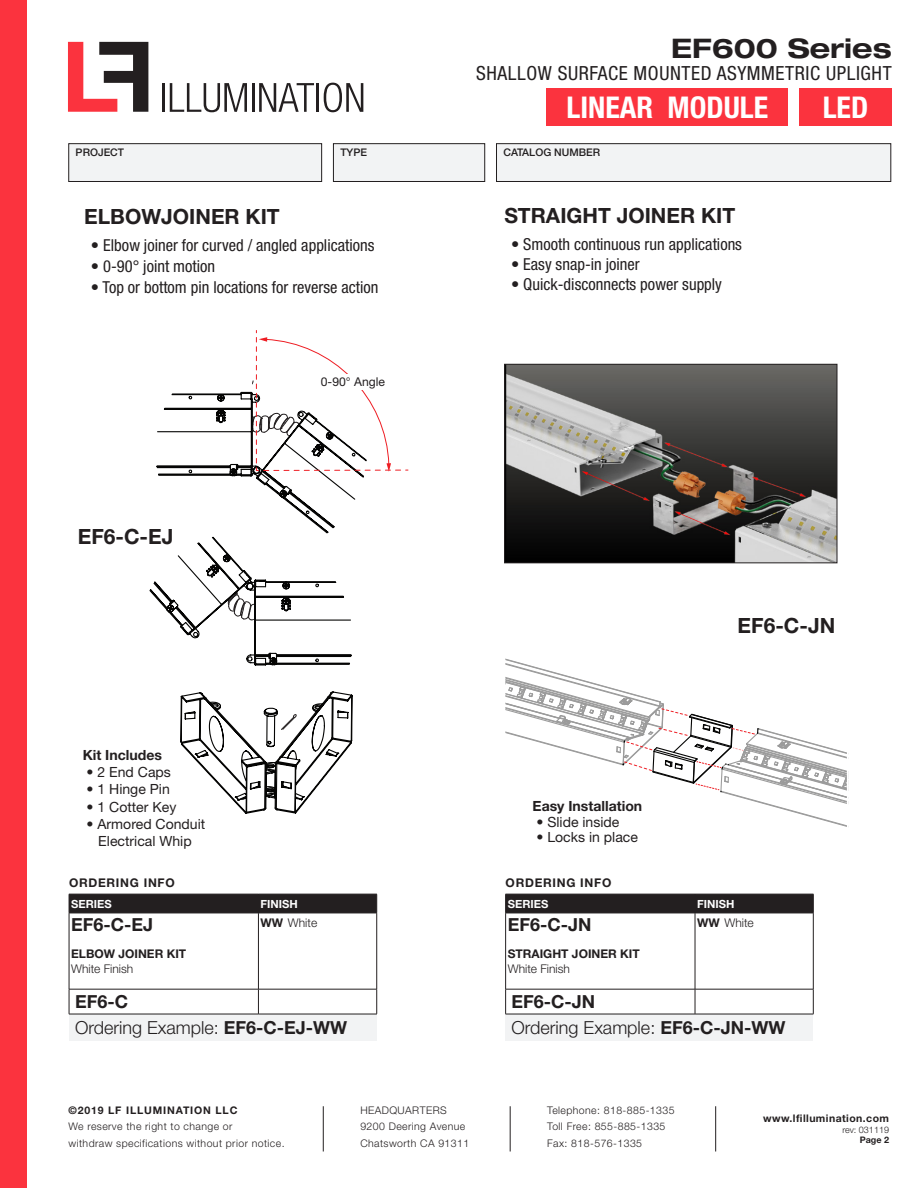
<style>
.page{position:relative;width:918px;height:1188px;background:#fff}
.page>*{position:absolute;margin:0;border:0;box-sizing:border-box;transform-origin:0 0}
.t1{font:700 condensed 30px "Helvetica Neue LT Std";color:#fff}
.t2{font:700 expanded 27px "Helvetica Neue LT Std";color:#231f20}
.t3{font:700 21px "Helvetica Neue LT Std";color:#231f20}
.t4{font:condensed 19.5px "Helvetica Neue LT Std";letter-spacing:.03em;color:#231f20}
.t5{font:300 18px "Helvetica Neue LT Std";color:#231f20}
.t6{font:700 18px "Helvetica Neue LT Std";color:#231f20}
.t7{font:condensed 16.5px "Helvetica Neue LT Std";color:#231f20}
.t8{font:14.1px/17.1px "Helvetica Neue LT Std";color:#231f20;text-align:center}
.t9{font:700 14.1px "Helvetica Neue LT Std";color:#231f20}
.t10{font:12.15px "Helvetica Neue LT Std";color:#231f20}
.t11{font:300 12px "Helvetica Neue LT Std";color:#231f20}
.t12{font:700 12px "Helvetica Neue LT Std";color:#231f20}
.t13{font:700 12px "Helvetica Neue LT Std";letter-spacing:.06em;color:#231f20}
.t14{font:700 11.25px "Helvetica Neue LT Std";color:#fff}
.t15{font:300 10.5px "Helvetica Neue LT Std";letter-spacing:.04em;color:#231f20}
.t16{font:500 10.5px "Helvetica Neue LT Std";color:#231f20}
.t17{font:700 10.5px "Helvetica Neue LT Std";letter-spacing:.08em;color:#231f20}
.t18{font:700 10.5px "Helvetica Neue LT Std";letter-spacing:.04em;color:#231f20}
.t19{font:300 9px "Helvetica Neue LT Std";color:#231f20}
.t20{font:700 9px "Helvetica Neue LT Std";color:#231f20}
.s1{font-weight:700}
</style>
<div class="page">
<svg style="left:180px;top:691px;width:173px;height:123px"></svg>
<svg style="left:505px;top:658px;width:344px;height:236px"></svg>
<svg style="left:149px;top:330px;width:259px;height:336px"></svg>
<div style="left:0;top:0;width:27px;height:1188px;background:#fb333e"></div>
<hr style="left:323px;top:1106px;width:1px;height:45px;background:#231f20">
<hr style="left:510px;top:1106px;width:1px;height:45px;background:#231f20">
<hr style="left:715px;top:1106px;width:1px;height:45px;background:#231f20">
<div style="left:497px;top:144px;width:394px;height:37px;background:#f2f3f4"></div>
<div style="left:496px;top:143px;width:395px;height:39px;border:1px solid #231f20"></div>
<div style="left:333px;top:144px;width:152px;height:37px;background:#f2f3f4"></div>
<div style="left:333px;top:143px;width:152px;height:39px;border:1px solid #231f20"></div>
<div style="left:69px;top:144px;width:253px;height:37px;background:#f2f3f4"></div>
<div style="left:69px;top:143px;width:253px;height:39px;border:1px solid #231f20"></div>
<hr style="left:163px;top:83px;width:2px;height:29px;background:#231f20">
<svg style="left:170px;top:83px;width:77px;height:29px"></svg>
<hr style="left:252px;top:83px;width:2px;height:29px;background:#231f20">
<svg style="left:259px;top:83px;width:55px;height:29px"></svg>
<hr style="left:317px;top:83px;width:2px;height:29px;background:#231f20">
<svg style="left:324px;top:83px;width:39px;height:29px"></svg>
<svg style="left:68px;top:42px;width:80px;height:70px"></svg>
<div style="left:546px;top:88px;width:242px;height:38px;background:#fb333e"></div>
<div style="left:799px;top:88px;width:93px;height:38px;background:#fb333e"></div>
<div style="left:69px;top:1014px;width:308px;height:27px;background:#f2f3f4"></div>
<div style="left:69px;top:894px;width:308px;height:19px;background:#231f20"></div>
<hr style="left:69px;top:913px;width:189px;height:1px;background:#231f20">
<hr style="left:69px;top:913px;width:1px;height:76px;background:#231f20">
<hr style="left:258px;top:913px;width:119px;height:1px;background:#231f20">
<hr style="left:258px;top:913px;width:1px;height:76px;background:#231f20">
<hr style="left:376px;top:913px;width:1px;height:76px;background:#231f20">
<hr style="left:69px;top:989px;width:189px;height:1px;background:#231f20">
<svg style="left:69px;top:989px;width:1px;height:25px"></svg>
<hr style="left:258px;top:989px;width:119px;height:1px;background:#231f20">
<svg style="left:258px;top:989px;width:1px;height:25px"></svg>
<svg style="left:376px;top:989px;width:1px;height:25px"></svg>
<hr style="left:69px;top:1014px;width:189px;height:1px;background:#231f20">
<hr style="left:258px;top:1014px;width:119px;height:1px;background:#231f20">
<div style="left:506px;top:1014px;width:307px;height:27px;background:#f2f3f4"></div>
<div style="left:505px;top:894px;width:309px;height:19px;background:#231f20"></div>
<hr style="left:505px;top:913px;width:190px;height:1px;background:#231f20">
<hr style="left:505px;top:913px;width:1px;height:76px;background:#231f20">
<hr style="left:695px;top:913px;width:118px;height:1px;background:#231f20">
<hr style="left:695px;top:913px;width:1px;height:76px;background:#231f20">
<hr style="left:813px;top:913px;width:1px;height:76px;background:#231f20">
<hr style="left:505px;top:989px;width:190px;height:1px;background:#231f20">
<svg style="left:505px;top:989px;width:1px;height:25px"></svg>
<hr style="left:695px;top:989px;width:118px;height:1px;background:#231f20">
<svg style="left:695px;top:989px;width:1px;height:25px"></svg>
<svg style="left:813px;top:989px;width:1px;height:25px"></svg>
<hr style="left:505px;top:1014px;width:190px;height:1px;background:#231f20">
<hr style="left:695px;top:1014px;width:118px;height:1px;background:#231f20">
<img style="left:506px;top:366px;width:329px;height:195px">
<div style="left:504px;top:364px;width:333px;height:199px;border:1px solid #231f20"></div>
<p class="t2" style="left:671px;top:31px;width:222px">EF600 Series</p>
<p class="t4" style="left:476px;top:62px;width:417px">SHALLOW SURFACE MOUNTED ASYMMETRIC UPLIGHT</p>
<p class="t1" style="left:567px;top:89px;width:203px">LINEAR MODULE</p>
<p class="t1" style="left:823px;top:89px;width:47px">LED</p>
<p class="t16" style="left:76px;top:146px;width:50px">PROJECT</p>
<p class="t16" style="left:340px;top:146px;width:28px">TYPE</p>
<p class="t16" style="left:503px;top:146px;width:98px">CATALOG NUMBER</p>
<p class="t3" style="left:84px;top:203px;width:197px">ELBOWJOINER KIT</p>
<p class="t7" style="left:91px;top:236px;width:285px">• Elbow joiner for curved / angled applications</p>
<p class="t7" style="left:91px;top:257px;width:126px">• 0-90° joint motion</p>
<p class="t7" style="left:91px;top:278px;width:289px">• Top or bottom pin locations for reverse action</p>
<p class="t10" style="left:321px;top:375px;width:66px">0-90° Angle</p>
<p class="t3" style="left:504px;top:203px;width:232px">STRAIGHT JOINER KIT</p>
<p class="t7" style="left:511px;top:235px;width:232px">• Smooth continuous run applications</p>
<p class="t7" style="left:511px;top:255px;width:130px">• Easy snap-in joiner</p>
<p class="t7" style="left:511px;top:275px;width:212px">• Quick-disconnects power supply</p>
<p class="t3" style="left:78px;top:523px;width:97px">EF6-C-EJ</p>
<p class="t3" style="left:738px;top:613px;width:99px">EF6-C-JN</p>
<p class="t9" style="left:83px;top:746px;width:81px">Kit Includes</p>
<p class="t8" style="left:87px;top:763px;width:86px">• 2 End Caps</p>
<p class="t8" style="left:87px;top:781px;width:85px">• 1 Hinge Pin</p>
<p class="t8" style="left:87px;top:798px;width:91px">• 1 Cotter Key</p>
<p class="t8" style="left:87px;top:815px;width:120px">• Armored Conduit<br>Electrical Whip</p>
<p class="t13" style="left:69px;top:876px;width:107px">ORDERING INFO</p>
<p class="t14" style="left:71px;top:897px;width:42px">SERIES</p>
<p class="t14" style="left:261px;top:897px;width:39px">FINISH</p>
<p class="t6" style="left:71px;top:914px;width:84px">EF6-C-EJ</p>
<p class="t12" style="left:71px;top:947px;width:117px">ELBOW JOINER KIT</p>
<p class="t11" style="left:71px;top:961px;width:64px">White Finish</p>
<p class="t11" style="left:261px;top:915px;width:58px"><span class="s1">WW</span> White</p>
<p class="t6" style="left:75px;top:990px;width:55px">EF6-C</p>
<p class="t5" style="left:75px;top:1016px;width:274px">Ordering Example: <span class="s1">EF6-C-EJ-WW</span></p>
<p class="t17" style="left:69px;top:1104px;width:170px">©2019 LF ILLUMINATION LLC</p>
<p class="t15" style="left:69px;top:1120px;width:166px">We reserve the right to change or</p>
<p class="t15" style="left:69px;top:1137px;width:218px">withdraw specifications without prior notice.</p>
<p class="t15" style="left:360px;top:1104px;width:88px">HEADQUARTERS</p>
<p class="t15" style="left:360px;top:1120px;width:107px">9200 Deering Avenue</p>
<p class="t15" style="left:360px;top:1137px;width:110px">Chatsworth CA 91311</p>
<p class="t9" style="left:533px;top:797px;width:111px">Easy Installation</p>
<p class="t8" style="left:537px;top:813px;width:84px">• Slide inside</p>
<p class="t8" style="left:537px;top:829px;width:103px">• Locks in place</p>
<p class="t13" style="left:506px;top:876px;width:107px">ORDERING INFO</p>
<p class="t14" style="left:508px;top:897px;width:42px">SERIES</p>
<p class="t14" style="left:697px;top:897px;width:39px">FINISH</p>
<p class="t6" style="left:508px;top:914px;width:85px">EF6-C-JN</p>
<p class="t12" style="left:508px;top:947px;width:133px">STRAIGHT JOINER KIT</p>
<p class="t11" style="left:508px;top:961px;width:64px">White Finish</p>
<p class="t11" style="left:697px;top:915px;width:58px"><span class="s1">WW</span> White</p>
<p class="t6" style="left:512px;top:990px;width:85px">EF6-C-JN</p>
<p class="t5" style="left:512px;top:1016px;width:275px">Ordering Example: <span class="s1">EF6-C-JN-WW</span></p>
<p class="t15" style="left:547px;top:1104px;width:129px">Telephone: 818-885-1335</p>
<p class="t15" style="left:547px;top:1120px;width:120px">Toll Free: 855-885-1335</p>
<p class="t15" style="left:547px;top:1137px;width:96px">Fax: 818-576-1335</p>
<p class="t18" style="left:763px;top:1112px;width:127px">www.lfillumination.com</p>
<p class="t19" style="left:842px;top:1124px;width:48px">rev: 031119</p>
<p class="t20" style="left:860px;top:1135px;width:31px">Page 2</p>
</div>
